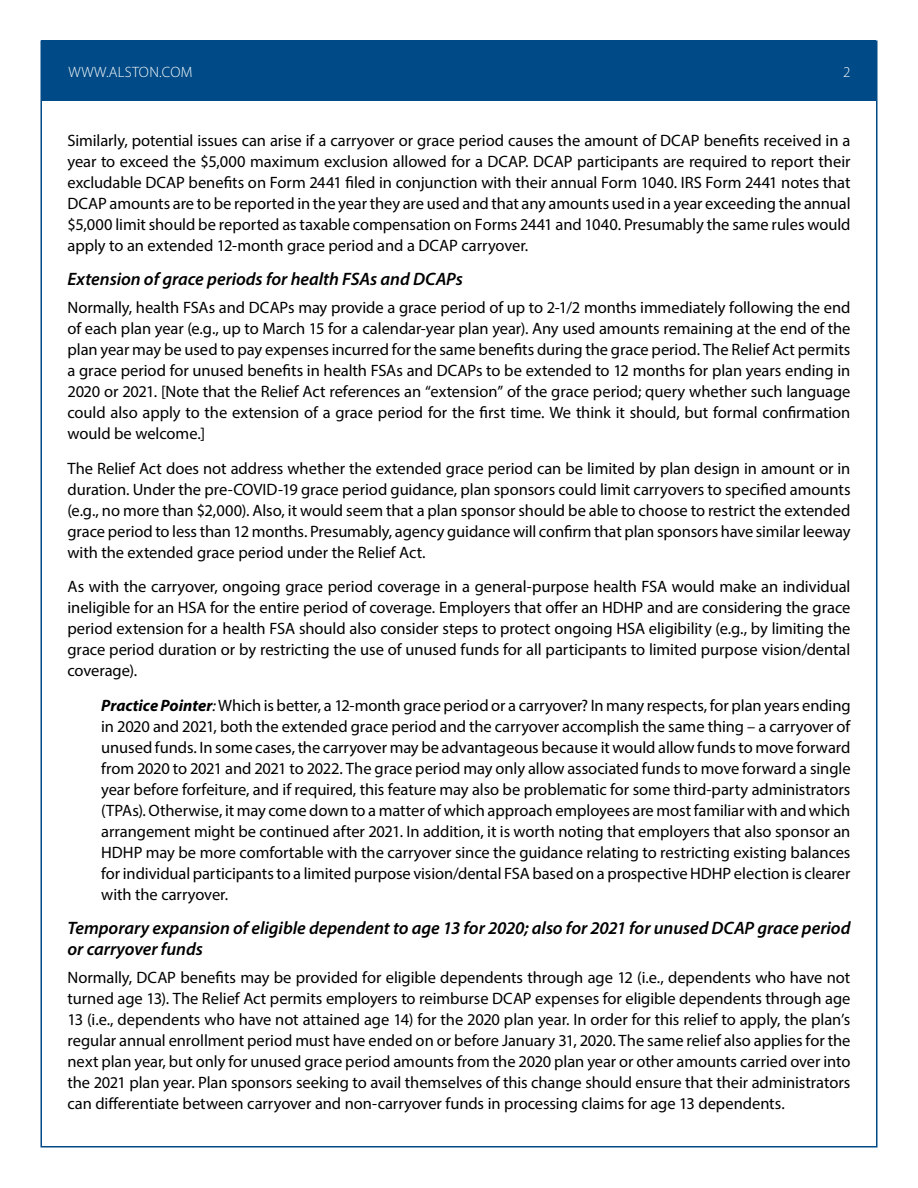
<style>
.page{position:relative;width:918px;height:1188px;background:#fff}
.page>*{position:absolute;margin:0;border:0;box-sizing:border-box;transform-origin:0 0}
.t1{font:italic 600 18px/21px "Myriad Pro";letter-spacing:-.005em;color:#000}
.t2{font:16.5px/21px "Myriad Pro";letter-spacing:-.005em;color:#000;text-align:justify}
.t3{font:300 15px "Myriad Pro";letter-spacing:.02em;color:#fff}
.s1{font-weight:700;font-style:italic}
.s2{font-style:italic}
</style>
<div class="page">
<div style="left:42px;top:40px;width:834px;height:61px;background:#004b87"></div>
<p class="t3" style="left:68px;top:63px;width:125px">WWW.ALSTON.COM</p>
<p class="t3" style="left:843px;top:63px;width:9px">2</p>
<p class="t2" style="left:68px;top:130px;width:785px">Similarly, potential issues can arise if a carryover or grace period causes the amount of DCAP benefits received in a year to exceed the $5,000 maximum exclusion allowed for a DCAP. DCAP participants are required to report their excludable DCAP benefits on Form 2441 filed in conjunction with their annual Form 1040. IRS Form 2441 notes that DCAP amounts are to be reported in the year they are used and that any amounts used in a year exceeding the annual $5,000 limit should be reported as taxable compensation on Forms 2441 and 1040. Presumably the same rules would apply to an extended 12-month grace period and a DCAP carryover.</p>
<p class="t1" style="left:68px;top:268px;width:397px">Extension of grace periods for health FSAs and DCAPs</p>
<p class="t2" style="left:68px;top:297px;width:785px">Normally, health FSAs and DCAPs may provide a grace period of up to 2-1/2 months immediately following the end of each plan year (e.g., up to March 15 for a calendar-year plan year). Any used amounts remaining at the end of the plan year may be used to pay expenses incurred for the same benefits during the grace period. The Relief Act permits a grace period for unused benefits in health FSAs and DCAPs to be extended to 12 months for plan years ending in 2020 or 2021. [Note that the Relief Act references an “extension” of the grace period; query whether such language could also apply to the extension of a grace period for the first time. We think it should, but formal confirmation would be welcome.]</p>
<p class="t2" style="left:68px;top:457px;width:785px">The Relief Act does not address whether the extended grace period can be limited by plan design in amount or in duration. Under the pre-COVID-19 grace period guidance, plan sponsors could limit carryovers to specified amounts (e.g., no more than $2,000). Also, it would seem that a plan sponsor should be able to choose to restrict the extended grace period to less than 12 months. Presumably, agency guidance will confirm that plan sponsors have similar leeway with the extended grace period under the Relief Act.</p>
<p class="t2" style="left:68px;top:576px;width:785px">As with the carryover, ongoing grace period coverage in a general-purpose health FSA would make an individual ineligible for an HSA for the entire period of coverage. Employers that offer an HDHP and are considering the grace period extension for a health FSA should also consider steps to protect ongoing HSA eligibility (e.g., by limiting the grace period duration or by restricting the use of unused funds for all participants to limited purpose vision/dental coverage).</p>
<p class="t2" style="left:101px;top:694px;width:751px"><span class="s1">Practice Pointer</span><span class="s2">:</span> Which is better, a 12-month grace period or a carryover? In many respects, for plan years ending in 2020 and 2021, both the extended grace period and the carryover accomplish the same thing – a carryover of unused funds. In some cases, the carryover may be advantageous because it would allow funds to move forward from 2020 to 2021 and 2021 to 2022. The grace period may only allow associated funds to move forward a single year before forfeiture, and if required, this feature may also be problematic for some third-party administrators (TPAs). Otherwise, it may come down to a matter of which approach employees are most familiar with and which arrangement might be continued after 2021. In addition, it is worth noting that employers that also sponsor an HDHP may be more comfortable with the carryover since the guidance relating to restricting existing balances for individual participants to a limited purpose vision/dental FSA based on a prospective HDHP election is clearer with the carryover.</p>
<p class="t1" style="left:68px;top:917px;width:784px">Temporary expansion of eligible dependent to age 13 for 2020; also for 2021 for unused DCAP grace period or carryover funds</p>
<p class="t2" style="left:68px;top:967px;width:785px">Normally, DCAP benefits may be provided for eligible dependents through age 12 (i.e., dependents who have not turned age 13). The Relief Act permits employers to reimburse DCAP expenses for eligible dependents through age 13 (i.e., dependents who have not attained age 14) for the 2020 plan year. In order for this relief to apply, the plan’s regular annual enrollment period must have ended on or before January 31, 2020. The same relief also applies for the next plan year, but only for unused grace period amounts from the 2020 plan year or other amounts carried over into the 2021 plan year. Plan sponsors seeking to avail themselves of this change should ensure that their administrators can differentiate between carryover and non-carryover funds in processing claims for age 13 dependents.</p>
</div>
